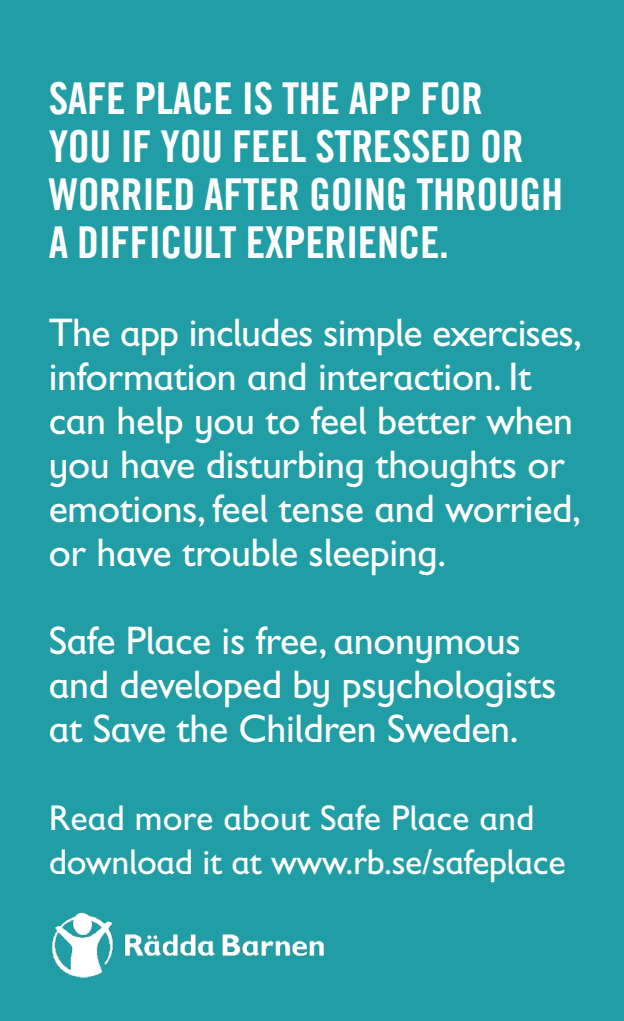
<style>
.page{position:relative;width:624px;height:1021px;background:#fff}
.page>*{position:absolute;margin:0;border:0;box-sizing:border-box;transform-origin:0 0}
.t1{font:44px/48px "Trade Gothic LT Com Bd Cn 20";letter-spacing:-.01em;color:#fff}
.t2{font:40px/44px "Gill Sans Infant Std";letter-spacing:-.01em;color:#fff}
.t3{font:36px/44px "Gill Sans Infant Std";letter-spacing:-.01em;color:#fff}
</style>
<div class="page">
<div style="left:0;top:0;width:624px;height:1020px;background:#219ea5"></div>
<img style="left:51px;top:912px;width:274px;height:66px">
<p class="t1" style="left:49px;top:74px;width:516px">SAFE PLACE IS THE APP FOR<br>YOU IF YOU FEEL STRESSED OR<br>WORRIED AFTER GOING THROUGH<br>A DIFFICULT EXPERIENCE.</p>
<p class="t2" style="left:49px;top:310px;width:534px">The app includes simple exercises, information and interaction. It can help you to feel better when you have disturbing thoughts or emotions, feel tense and worried, or have trouble sleeping.</p>
<p class="t2" style="left:49px;top:618px;width:509px">Safe Place is free, anonymous and developed by psychologists at Save the Children Sweden.</p>
<p class="t3" style="left:49px;top:796px;width:518px">Read more about Safe Place and download it at www.rb.se/safeplace</p>
</div>
